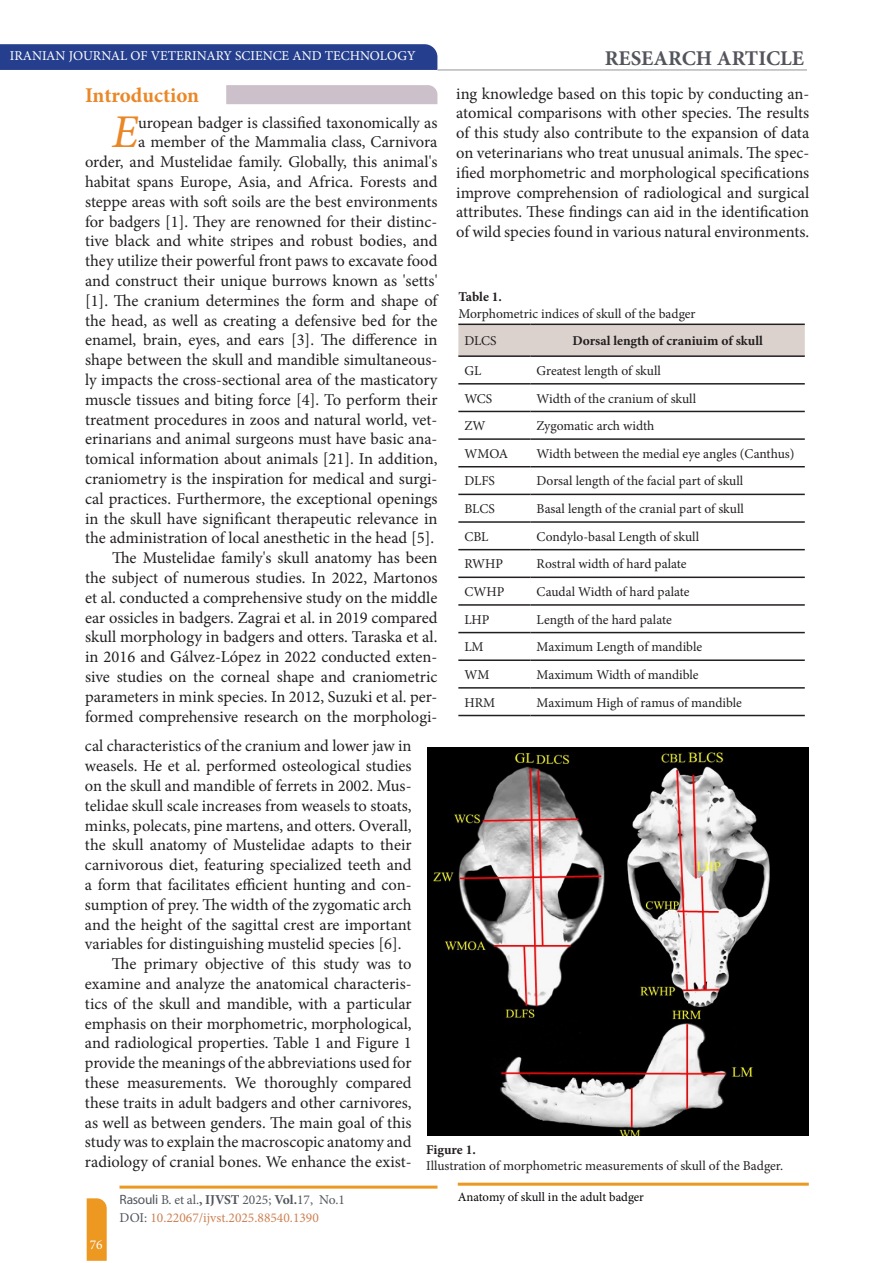
<style>
.page{position:relative;width:893px;height:1263px;background:#fff}
.page>*{position:absolute;margin:0;border:0;box-sizing:border-box;transform-origin:0 0}
.First_paragraph_of_Introduction{font:italic 46.95px "Minion Pro";color:#ea8626}
.t1{font:700 21px "Minion Pro";color:#53555c}
.Text{font:700 21px "Minion Pro";letter-spacing:-.005em;color:#ea8727}
.First_paragraph_of_Introduction-2{font:16.5px/19.8px "Minion Pro";color:#231f20;text-align:justify}
.t2{font:13.5px "Minion Pro";color:#231f20}
.t3{font:13.5px "Minion Pro";color:#fff}
.Table_first_row{font:700 13.5px "Minion Pro";color:#231f20}
.t4{font:13.5px "Minion Pro";color:#52565c}
.t5{font:13.5px "Minion Pro";color:#cd8153}
.t6{font:12.75px "Minion Pro";letter-spacing:-.005em;color:#040503}
.s1{font-family:"Myriad Pro"}
.s2{font-weight:700}
.s3{color:#52565c}
</style>
<div class="page">
<svg style="left:0;top:44px;width:438px;height:26px;background:#27418f"></svg>
<hr style="left:437px;top:69px;width:370px;height:2px;background:#b6b8b9">
<svg style="left:87px;top:1198px;width:20px;height:63px"></svg>
<hr style="left:458px;top:1183px;width:351px;height:3px;background:#ec9821">
<hr style="left:120px;top:1185px;width:317px;height:3px;background:#ec9821">
<div style="left:226px;top:85px;width:211px;height:19px;background:#ccc1ca"></div>
<div style="left:458px;top:325px;width:347px;height:30px;background:#dbd2ce"></div>
<hr style="left:531px;top:383px;width:274px;height:2px;background:#231f20">
<hr style="left:458px;top:383px;width:73px;height:2px;background:#231f20">
<hr style="left:531px;top:411px;width:274px;height:1px;background:#231f20">
<hr style="left:458px;top:411px;width:73px;height:1px;background:#231f20">
<hr style="left:531px;top:438px;width:274px;height:2px;background:#231f20">
<hr style="left:458px;top:438px;width:73px;height:2px;background:#231f20">
<hr style="left:531px;top:466px;width:274px;height:1px;background:#231f20">
<hr style="left:458px;top:466px;width:73px;height:1px;background:#231f20">
<hr style="left:531px;top:494px;width:274px;height:1px;background:#231f20">
<hr style="left:458px;top:494px;width:73px;height:1px;background:#231f20">
<hr style="left:531px;top:521px;width:274px;height:2px;background:#231f20">
<hr style="left:458px;top:521px;width:73px;height:2px;background:#231f20">
<hr style="left:531px;top:549px;width:274px;height:1px;background:#231f20">
<hr style="left:458px;top:549px;width:73px;height:1px;background:#231f20">
<hr style="left:531px;top:576px;width:274px;height:2px;background:#231f20">
<hr style="left:458px;top:576px;width:73px;height:2px;background:#231f20">
<hr style="left:531px;top:604px;width:274px;height:2px;background:#231f20">
<hr style="left:458px;top:604px;width:73px;height:2px;background:#231f20">
<hr style="left:531px;top:632px;width:274px;height:1px;background:#231f20">
<hr style="left:458px;top:632px;width:73px;height:1px;background:#231f20">
<hr style="left:531px;top:659px;width:274px;height:2px;background:#231f20">
<hr style="left:458px;top:659px;width:73px;height:2px;background:#231f20">
<hr style="left:531px;top:687px;width:274px;height:2px;background:#231f20">
<hr style="left:458px;top:687px;width:73px;height:2px;background:#231f20">
<hr style="left:531px;top:715px;width:274px;height:1px;background:#231f20">
<hr style="left:458px;top:715px;width:73px;height:1px;background:#231f20">
<hr style="left:531px;top:355px;width:274px;height:2px;background:#231f20">
<hr style="left:531px;top:324px;width:274px;height:1px;background:#231f20">
<hr style="left:458px;top:324px;width:73px;height:1px;background:#231f20">
<hr style="left:458px;top:355px;width:73px;height:2px;background:#231f20">
<img style="left:428px;top:747px;width:381px;height:388px">
<p class="t3" style="left:10px;top:47px;width:407px">IRANIAN JOURNAL OF VETERINARY SCIENCE AND TECHNOLOGY</p>
<p class="t1" style="left:605px;top:43px;width:201px">RESEARCH ARTICLE</p>
<p class="Text" style="left:85px;top:80px;width:116px">Introduction</p>
<p class="First_paragraph_of_Introduction" style="left:112px;top:100px;width:28px">E</p>
<p class="First_paragraph_of_Introduction-2" style="left:85px;top:112px;width:354px;text-align:right">uropean badger is classified taxonomically as<br>a member of the Mammalia class, Carnivora<br>order, and Mustelidae family. Globally, this animal's habitat spans Europe, Asia, and Africa. Forests and steppe areas with soft soils are the best environments for badgers [1]. They are renowned for their distinc&shy;tive black and white stripes and robust bodies, and they utilize their powerful front paws to excavate food and construct their unique burrows known as 'setts' [1]. The cranium determines the form and shape of the head, as well as creating a defensive bed for the enamel, brain, eyes, and ears [3]. The difference in shape between the skull and mandible simultaneous&shy;ly impacts the cross-sectional area of the masticatory muscle tissues and biting force [4]. To perform their treatment procedures in zoos and natural world, vet&shy;erinarians and animal surgeons must have basic ana&shy;tomical information about animals [21]. In addition, craniometry is the inspiration for medical and surgi&shy;cal practices. Furthermore, the exceptional openings in the skull have significant therapeutic relevance in the administration of local anesthetic in the head [5].</p>
<p class="First_paragraph_of_Introduction-2" style="left:85px;top:548px;width:354px;text-indent:27px">The Mustelidae family's skull anatomy has been the subject of numerous studies. In 2022, Martonos et al. conducted a comprehensive study on the middle ear ossicles in badgers. Zagrai et al. in 2019 compared skull morphology in badgers and otters. Taraska et al. in 2016 and Gálvez-López in 2022 conducted exten&shy;sive studies on the corneal shape and craniometric parameters in mink species. In 2012, Suzuki et al. per&shy;formed comprehensive research on the morphologi-</p>
<p class="First_paragraph_of_Introduction-2" style="left:456px;top:83px;width:355px">ing knowledge based on this topic by conducting an&shy;atomical comparisons with other species. The results of this study also contribute to the expansion of data on veterinarians who treat unusual animals. The spec&shy;ified morphometric and morphological specifications improve comprehension of radiological and surgical attributes. These findings can aid in the identification of wild species found in various natural environments.</p>
<p class="Table_first_row" style="left:458px;top:287px;width:45px">Table 1.</p>
<p class="t2" style="left:458px;top:304px;width:239px">Morphometric indices of skull of the badger</p>
<p class="t2" style="left:464px;top:332px;width:34px">DLCS</p>
<p class="Table_first_row" style="left:572px;top:331px;width:192px">Dorsal length of craniuim of skull</p>
<p class="t2" style="left:464px;top:362px;width:18px">GL</p>
<p class="t2" style="left:537px;top:362px;width:126px">Greatest length of skull</p>
<p class="t2" style="left:464px;top:389px;width:29px">WCS</p>
<p class="t2" style="left:537px;top:389px;width:161px">Width of the cranium of skull</p>
<p class="t2" style="left:464px;top:417px;width:23px">ZW</p>
<p class="t2" style="left:537px;top:417px;width:119px">Zygomatic arch width</p>
<p class="t2" style="left:464px;top:444px;width:45px">WMOA</p>
<p class="t2" style="left:537px;top:444px;width:259px">Width between the medial eye angles (Canthus)</p>
<p class="t2" style="left:464px;top:472px;width:32px">DLFS</p>
<p class="t2" style="left:537px;top:472px;width:208px">Dorsal length of the facial part of skull</p>
<p class="t2" style="left:464px;top:500px;width:32px">BLCS</p>
<p class="t2" style="left:537px;top:500px;width:209px">Basal length of the cranial part of skull</p>
<p class="t2" style="left:464px;top:527px;width:26px">CBL</p>
<p class="t2" style="left:537px;top:527px;width:164px">Condylo-basal Length of skull</p>
<p class="t2" style="left:464px;top:555px;width:40px">RWHP</p>
<p class="t2" style="left:537px;top:555px;width:152px">Rostral width of hard palate</p>
<p class="t2" style="left:464px;top:583px;width:42px">CWHP</p>
<p class="t2" style="left:537px;top:583px;width:155px">Caudal Width of hard palate</p>
<p class="t2" style="left:464px;top:610px;width:27px">LHP</p>
<p class="t2" style="left:537px;top:610px;width:137px">Length of the hard palate</p>
<p class="t2" style="left:464px;top:638px;width:21px">LM</p>
<p class="t2" style="left:537px;top:638px;width:167px">Maximum Length of mandible</p>
<p class="t2" style="left:464px;top:666px;width:27px">WM</p>
<p class="t2" style="left:537px;top:666px;width:163px">Maximum Width of mandible</p>
<p class="t2" style="left:464px;top:693px;width:32px">HRM</p>
<p class="t2" style="left:537px;top:693px;width:207px">Maximum High of ramus of mandible</p>
<p class="First_paragraph_of_Introduction-2" style="left:85px;top:736px;width:328px">cal characteristics of the cranium and lower jaw in weasels. He et al. performed osteological studies on the skull and mandible of ferrets in 2002. Mus&shy;telidae skull scale increases from weasels to stoats, minks, polecats, pine martens, and otters. Overall, the skull anatomy of Mustelidae adapts to their carnivorous diet, featuring specialized teeth and a form that facilitates efficient hunting and con&shy;sumption of prey. The width of the zygomatic arch and the height of the sagittal crest are important variables for distinguishing mustelid species [6].</p>
<p class="First_paragraph_of_Introduction-2" style="left:85px;top:954px;width:328px;text-indent:27px">The primary objective of this study was to examine and analyze the anatomical characteris&shy;tics of the skull and mandible, with a particular emphasis on their morphometric, morphological, and radiological properties. Table 1 and Figure 1 provide the meanings of the abbreviations used for these measurements. We thoroughly compared these traits in adult badgers and other carnivores, as well as between genders. The main goal of this study was to explain the macroscopic anatomy and radiology of cranial bones. We enhance the exist-</p>
<p class="Table_first_row" style="left:426px;top:1140px;width:51px">Figure 1.</p>
<p class="t2" style="left:426px;top:1157px;width:359px">Illustration of morphometric measurements of skull of the Badger.</p>
<p class="t3" style="left:90px;top:1235px;width:14px">76</p>
<p class="t4" style="left:120px;top:1190px;width:227px"><span class="s1">Rasouli</span> B. et al.<span class="s2">, IJVST</span> 2025; <span class="s2">Vol.</span>17, No.1</p>
<p class="t6" style="left:458px;top:1188px;width:188px">Anatomy of skull in the adult badger</p>
<p class="t5" style="left:120px;top:1208px;width:201px"><span class="s3">DOI:</span> 10.22067/ijvst.2025.88540.1390</p>
</div>
